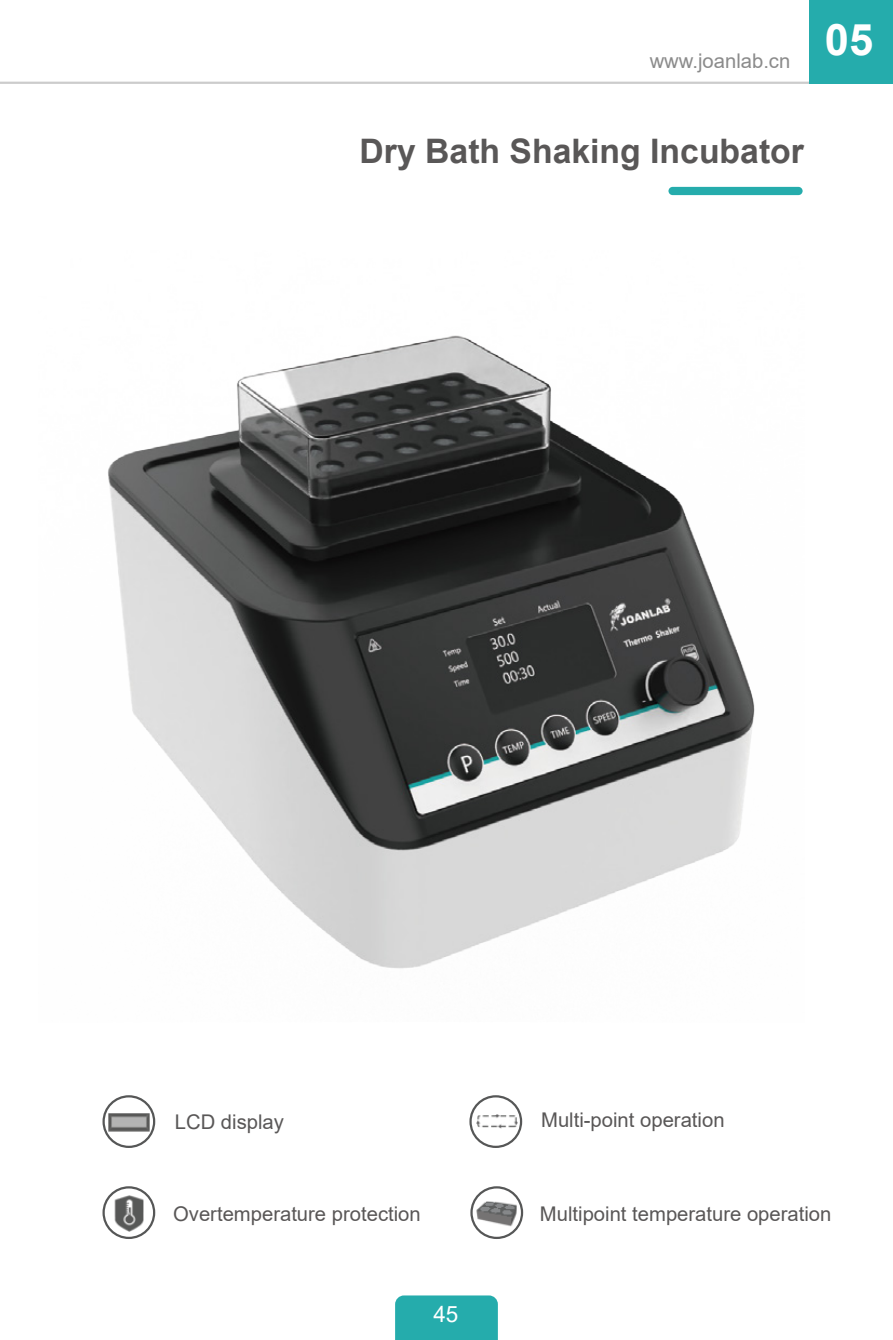
<style>
.page{position:relative;width:893px;height:1340px;background:#fff}
.page>*{position:absolute;margin:0;border:0;box-sizing:border-box;transform-origin:0 0}
.t1{font:700 33.75px "Arial";color:#595757}
.t2{font:22.5px "Arial";color:#fff}
.t3{font:20.25px "Arial";color:#595757}
.t4{font:20.25px "Arial";color:#8b8b8b}
</style>
<div class="page">
<img style="left:108px;top:335px;width:647px;height:634px">
<div style="left:668px;top:187px;width:135px;height:8px;background:#25acac;border-radius:4px"></div>
<div style="left:470px;top:1186px;width:53px;height:52px;border:2px solid #565757;border-radius:50%"></div>
<img style="left:476px;top:1195px;width:42px;height:37px">
<div style="left:469px;top:1095px;width:53px;height:52px;border:2px solid #565757;border-radius:50%"></div>
<img style="left:476px;top:1112px;width:44px;height:17px">
<div style="left:102px;top:1186px;width:53px;height:52px;border:2px solid #565757;border-radius:50%"></div>
<img style="left:112px;top:1192px;width:34px;height:40px">
<img style="left:107px;top:1111px;width:44px;height:21px">
<div style="left:102px;top:1095px;width:53px;height:52px;border:2px solid #565757;border-radius:50%"></div>
<hr style="left:0;top:82px;width:893px;height:2px;background:#ccc">
<div style="left:395px;top:1295px;width:103px;height:44px;background:#25acac"></div>
<div style="left:809px;top:0;width:84px;height:84px;background:#25acac"></div>
<p class="t4" style="left:650px;top:47px;width:225px">www.joanlab.cn <sup>05</sup></p>
<h1 class="t1" style="left:360px;top:127px;width:446px">Dry Bath Shaking Incubator</h1>
<p class="t3" style="left:175px;top:1108px;width:111px">LCD display</p>
<p class="t3" style="left:541px;top:1106px;width:185px">Multi-point operation</p>
<p class="t3" style="left:173px;top:1200px;width:249px">Overtemperature protection</p>
<p class="t2" style="left:433px;top:1298px;width:27px">45</p>
<p class="t3" style="left:540px;top:1200px;width:293px">Multipoint temperature operation</p>
</div>
